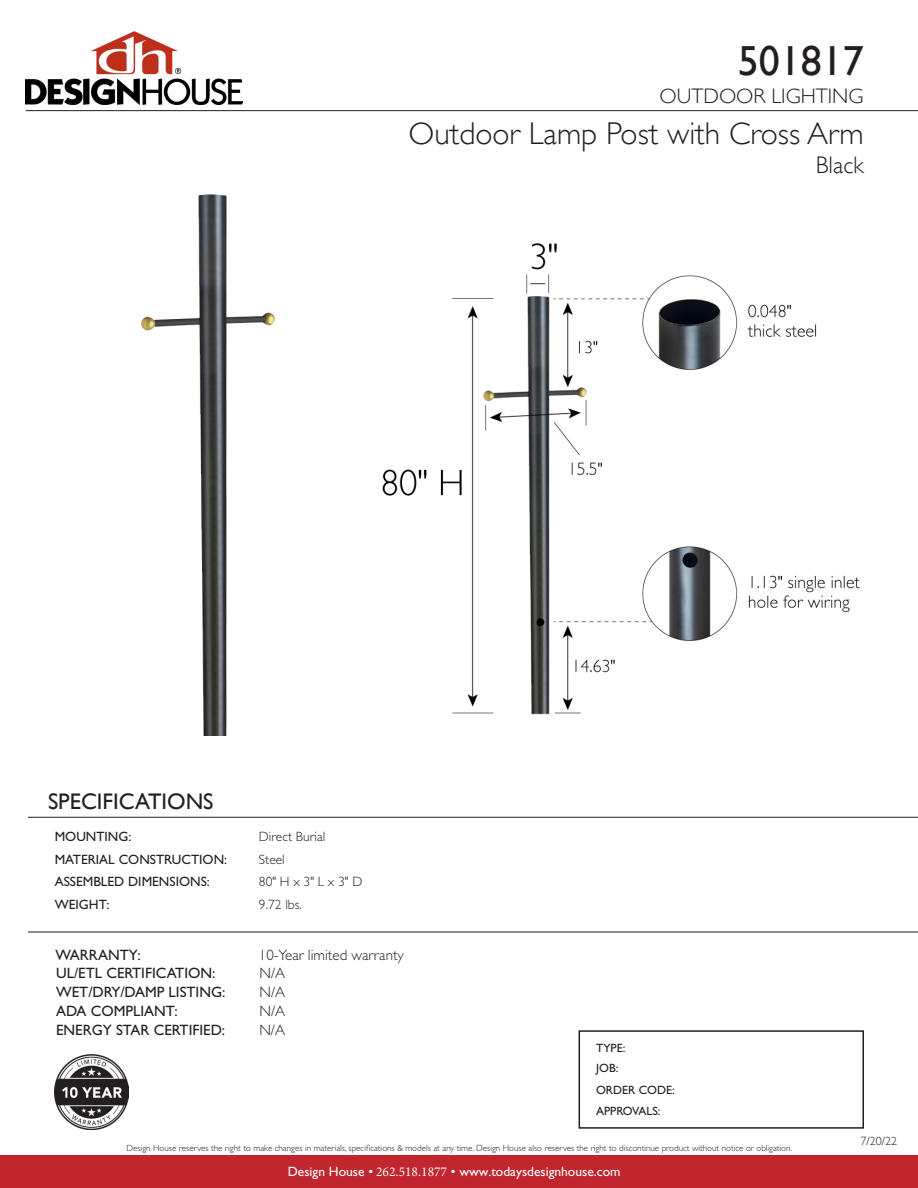
<style>
.page{position:relative;width:918px;height:1188px;background:#fff}
.page>*{position:absolute;margin:0;border:0;box-sizing:border-box;transform-origin:0 0}
.t1{font:42px "Gill Sans";color:#231f20}
.t2{font:300 31.5px "Gill Sans";color:#231f20}
.t3{font:300 24px "Gill Sans";color:#231f20}
.t4{font:22.5px "Gill Sans";color:#231f20}
.t5{font:300 21px "Gill Sans";color:#231f20}
.t6{font:15px "Gill Sans Std";color:#231f20}
.t7{font:300 15px "Gill Sans Std";color:#231f20}
.t8{font:13.5px "Gill Sans Std";color:#231f20}
.t9{font:13.5px "Gill Sans Std";color:#fff}
.t10{font:300 13.5px "Gill Sans Std";color:#231f20}
.t11{font:12px "Gill Sans Std";color:#231f20}
.t12{font:300 12px "Gill Sans";color:#231f20}
.t13{font:300 9px "Gill Sans Std";color:#231f20}
.s1{font-family:"Minion Pro"}
</style>
<div class="page">
<div style="left:0;top:1156px;width:918px;height:32px;background:#c1262f"></div>
<img style="left:26px;top:32px;width:217px;height:73px">
<div style="left:579px;top:1030px;width:285px;height:99px;border:2px solid #231f20"></div>
<hr style="left:26px;top:110px;width:892px;height:1px;background:#231f20">
<hr style="left:28px;top:817px;width:890px;height:1px;background:#231f20">
<img style="left:55px;top:1055px;width:74px;height:74px">
<img style="left:141px;top:194px;width:134px;height:541px">
<img style="left:382px;top:243px;width:478px;height:472px">
<hr style="left:28px;top:932px;width:890px;height:1px;background:#231f20">
<p class="t1" style="left:738px;top:36px;width:128px">501817</p>
<p class="t5" style="left:660px;top:79px;width:206px">OUTDOOR LIGHTING</p>
<p class="t2" style="left:408px;top:108px;width:457px">Outdoor Lamp Post with Cross Arm</p>
<p class="t3" style="left:816px;top:147px;width:49px">Black</p>
<p class="t4" style="left:48px;top:788px;width:167px">SPECIFICATIONS</p>
<p class="t8" style="left:55px;top:828px;width:78px">MOUNTING:</p>
<p class="t10" style="left:259px;top:829px;width:68px">Direct Burial</p>
<p class="t8" style="left:55px;top:851px;width:174px">MATERIAL CONSTRUCTION:</p>
<p class="t10" style="left:259px;top:851px;width:27px">Steel</p>
<p class="t8" style="left:55px;top:874px;width:157px">ASSEMBLED DIMENSIONS:</p>
<p class="t10" style="left:259px;top:874px;width:105px">80" H x 3" L x 3" D</p>
<p class="t8" style="left:55px;top:897px;width:56px">WEIGHT:</p>
<p class="t10" style="left:259px;top:897px;width:44px">9.72 lbs.</p>
<p class="t6" style="left:56px;top:946px;width:87px">WARRANTY:</p>
<p class="t6" style="left:56px;top:965px;width:161px">UL/ETL CERTIFICATION:</p>
<p class="t6" style="left:56px;top:984px;width:171px">WET/DRY/DAMP LISTING:</p>
<p class="t6" style="left:56px;top:1003px;width:123px">ADA COMPLIANT:</p>
<p class="t7" style="left:259px;top:946px;width:146px">10-Year limited warranty</p>
<p class="t7" style="left:259px;top:965px;width:27px">N/A</p>
<p class="t7" style="left:259px;top:984px;width:27px">N/A</p>
<p class="t7" style="left:259px;top:1003px;width:27px">N/A</p>
<p class="t6" style="left:56px;top:1022px;width:171px">ENERGY STAR CERTIFIED:</p>
<p class="t7" style="left:259px;top:1022px;width:27px">N/A</p>
<p class="t11" style="left:596px;top:1041px;width:31px">TYPE:</p>
<p class="t11" style="left:596px;top:1061px;width:24px">JOB:</p>
<p class="t11" style="left:596px;top:1083px;width:80px">ORDER CODE:</p>
<p class="t11" style="left:596px;top:1104px;width:66px">APPROVALS:</p>
<p class="t13" style="left:127px;top:1143px;width:667px">Design House reserves the right to make changes in materials, specifications &amp; models at any time. Design House also reserves the right to discontinue product without notice or obligation.</p>
<p class="t9" style="left:288px;top:1164px;width:334px">Design House • <span class="s1">262.518.1877</span> • www.todaysdesignhouse.com</p>
<p class="t12" style="left:861px;top:1132px;width:38px">7/20/22</p>
</div>
